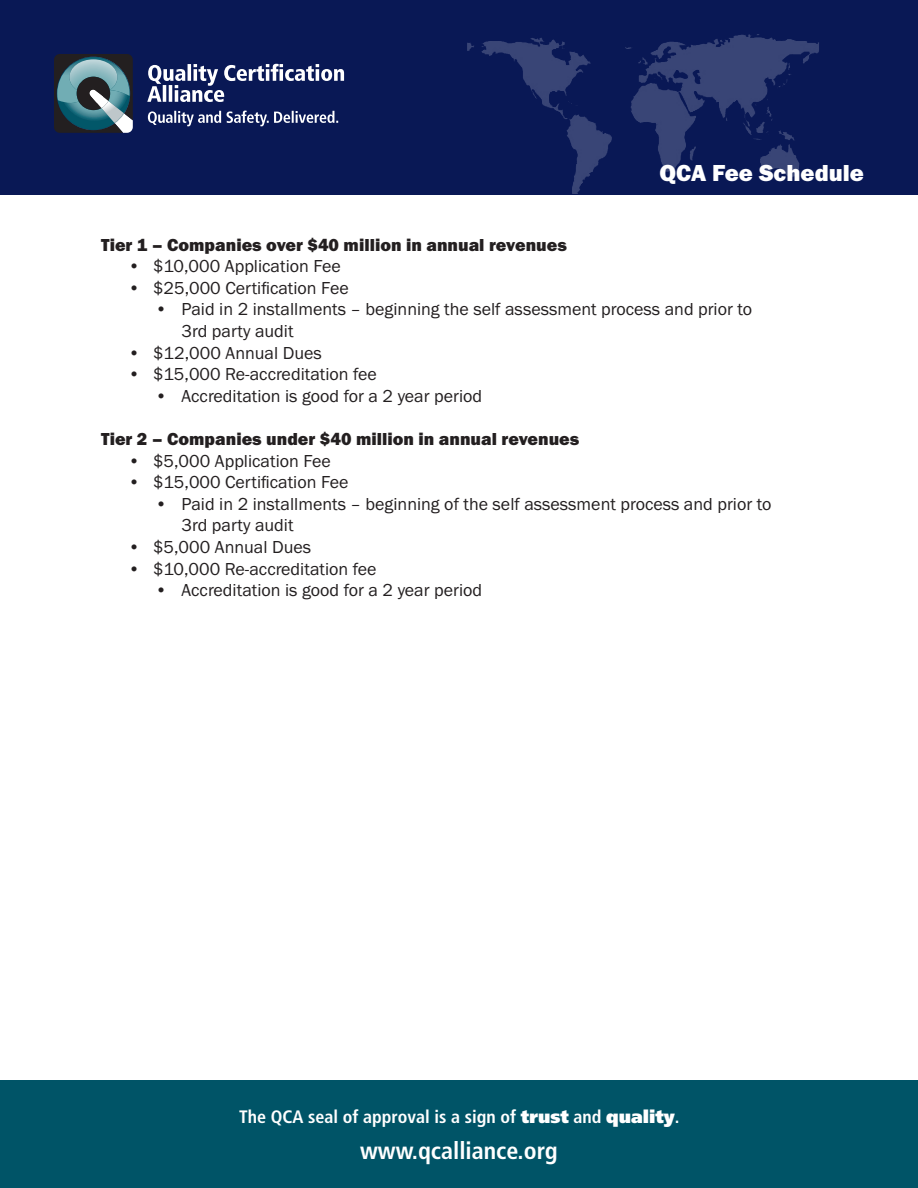
<style>
.page{position:relative;width:918px;height:1188px;background:#fff}
.page>*{position:absolute;margin:0;border:0;box-sizing:border-box;transform-origin:0 0}
.t1{font:700 condensed 24px "Frutiger";color:#fff}
.t2{font:24px "Franklin Got T Heav";color:#fff}
.t3{font:18px "Franklin Got T";color:#231f20}
.t4{font:18px "Franklin Got T Heav";color:#231f20}
.t5{font:700 condensed 18px "Frutiger";color:#fff}
.s1{font-weight:900;font-stretch:normal}
</style>
<div class="page">
<div style="left:0;top:0;width:918px;height:195px;background:#091855"></div>
<div style="left:0;top:1080px;width:918px;height:108px;background:#005467"></div>
<img style="left:467px;top:34px;width:352px;height:160px">
<svg style="left:54px;top:54px;width:79px;height:79px"></svg>
<svg style="left:148px;top:111px;width:190px;height:15px"></svg>
<svg style="left:147px;top:64px;width:197px;height:38px"></svg>
<p class="t2" style="left:660px;top:159px;width:206px">QCA Fee Schedule</p>
<p class="t4" style="left:101px;top:234px;width:467px">Tier 1 – Companies over $40 million in annual revenues</p>
<p class="t3" style="left:128px;top:256px;width:214px">• $10,000 Application Fee</p>
<p class="t3" style="left:128px;top:278px;width:222px">• $25,000 Certification Fee</p>
<p class="t3" style="left:155px;top:299px;width:598px">• Paid in 2 installments – beginning the self assessment process and prior to</p>
<p class="t3" style="left:181px;top:321px;width:114px">3rd party audit</p>
<p class="t3" style="left:128px;top:343px;width:195px">• $12,000 Annual Dues</p>
<p class="t3" style="left:128px;top:364px;width:250px">• $15,000 Re-accreditation fee</p>
<p class="t3" style="left:155px;top:386px;width:328px">• Accreditation is good for a 2 year period</p>
<p class="t4" style="left:101px;top:429px;width:480px">Tier 2 – Companies under $40 million in annual revenues</p>
<p class="t3" style="left:128px;top:451px;width:204px">• $5,000 Application Fee</p>
<p class="t3" style="left:128px;top:472px;width:222px">• $15,000 Certification Fee</p>
<p class="t3" style="left:155px;top:494px;width:618px">• Paid in 2 installments – beginning of the self assessment process and prior to</p>
<p class="t3" style="left:181px;top:515px;width:114px">3rd party audit</p>
<p class="t3" style="left:128px;top:537px;width:185px">• $5,000 Annual Dues</p>
<p class="t3" style="left:128px;top:559px;width:250px">• $10,000 Re-accreditation fee</p>
<p class="t3" style="left:155px;top:580px;width:328px">• Accreditation is good for a 2 year period</p>
<p class="t5" style="left:239px;top:1106px;width:442px">The qca seal of approval is a sign of <span class="s1">trust</span> and <span class="s1">quality</span>.</p>
<p class="t1" style="left:360px;top:1136px;width:199px">www.qcalliance.org</p>
</div>
